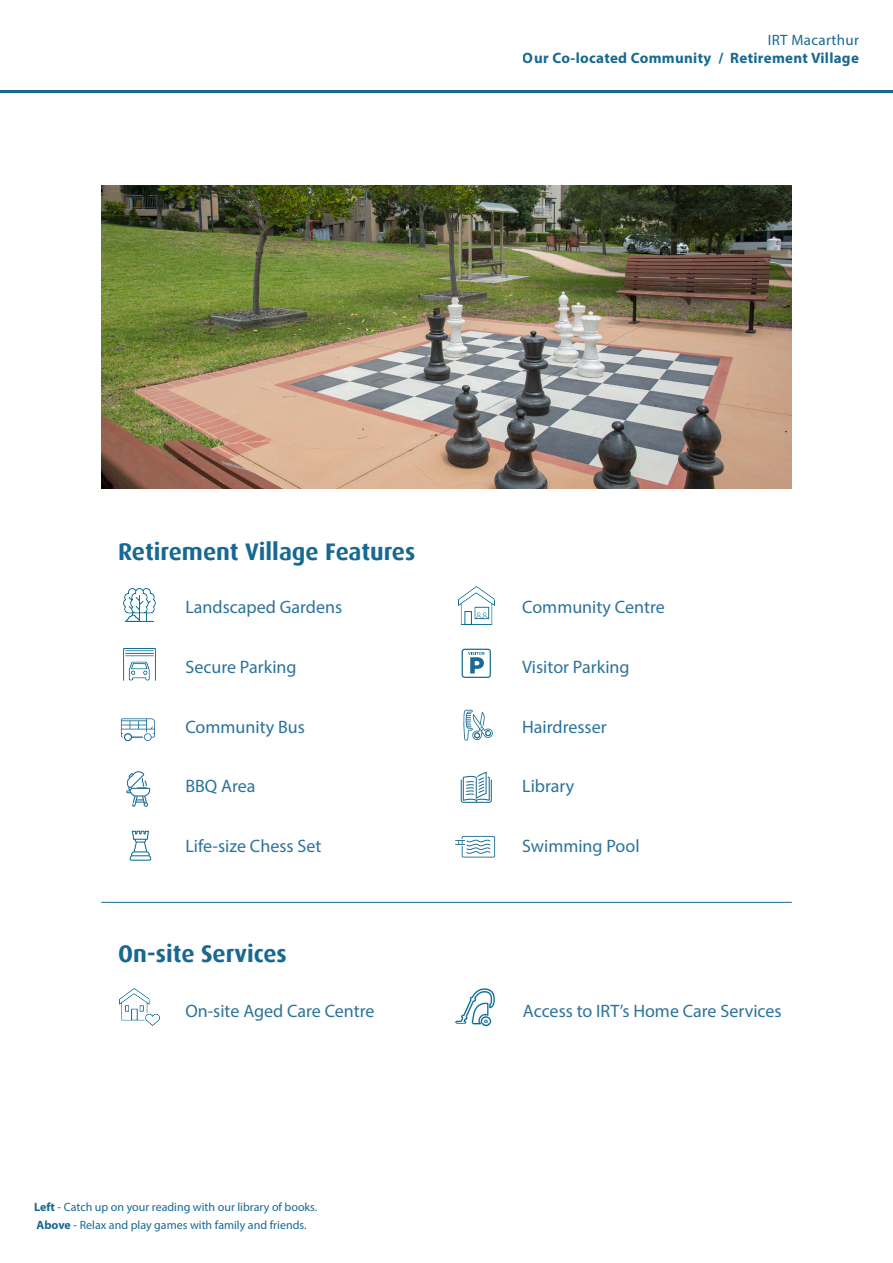
<style>
.page{position:relative;width:893px;height:1263px;background:#fff}
.page>*{position:absolute;margin:0;border:0;box-sizing:border-box;transform-origin:0 0}
.t1{font:700 24px "Dax";color:#186992}
.t2{font:18px "Myriad Pro";color:#2b739b}
.t3{font:700 15px "Myriad Pro";letter-spacing:.02em;color:#186992}
.t4{font:15px "Myriad Pro";letter-spacing:.02em;color:#186992}
.t5{font:12px/18px "Myriad Pro";color:#186992}
.s1{font-weight:700}
</style>
<div class="page">
<img style="left:101px;top:185px;width:691px;height:303px">
<hr style="left:0;top:91px;width:893px;height:2px;background:#186992">
<img style="left:458px;top:586px;width:36px;height:38px">
<img style="left:124px;top:589px;width:31px;height:32px">
<img style="left:123px;top:649px;width:33px;height:31px">
<svg style="left:121px;top:718px;width:34px;height:23px"></svg>
<svg style="left:462px;top:649px;width:29px;height:29px"></svg>
<img style="left:119px;top:988px;width:41px;height:38px">
<hr style="left:101px;top:902px;width:691px;height:1px;background:#186992">
<svg style="left:126px;top:771px;width:24px;height:36px"></svg>
<svg style="left:463px;top:710px;width:30px;height:31px"></svg>
<svg style="left:461px;top:772px;width:31px;height:31px"></svg>
<svg style="left:455px;top:836px;width:40px;height:21px"></svg>
<svg style="left:130px;top:831px;width:21px;height:30px"></svg>
<img style="left:455px;top:988px;width:40px;height:39px">
<p class="t4" style="left:768px;top:31px;width:93px">IRT Macarthur</p>
<p class="t3" style="left:523px;top:48px;width:338px">Our Co-located Community / Retirement Village</p>
<h1 class="t1" style="left:118px;top:538px;width:299px">Retirement Village Features</h1>
<p class="t2" style="left:185px;top:596px;width:158px">Landscaped Gardens</p>
<p class="t2" style="left:185px;top:655px;width:113px">Secure Parking</p>
<p class="t2" style="left:185px;top:715px;width:121px">Community Bus</p>
<p class="t2" style="left:185px;top:775px;width:72px">BBQ Area</p>
<p class="t2" style="left:185px;top:835px;width:138px">Life-size Chess Set</p>
<h1 class="t1" style="left:118px;top:940px;width:170px">On-site Services</h1>
<p class="t2" style="left:522px;top:596px;width:144px">Community Centre</p>
<p class="t2" style="left:522px;top:655px;width:109px">Visitor Parking</p>
<p class="t2" style="left:522px;top:715px;width:86px">Hairdresser</p>
<p class="t2" style="left:522px;top:775px;width:54px">Library</p>
<p class="t2" style="left:522px;top:835px;width:119px">Swimming Pool</p>
<p class="t2" style="left:185px;top:1000px;width:191px">On-site Aged Care Centre</p>
<p class="t2" style="left:523px;top:1000px;width:260px">Access to IRT’s Home Care Services</p>
<p class="t5" style="left:34px;top:1198px;width:285px"><span class="s1">Left</span> - Catch up on your reading with our library of books.<br><span class="s1">Above</span> - Relax and play games with family and friends.</p>
</div>
